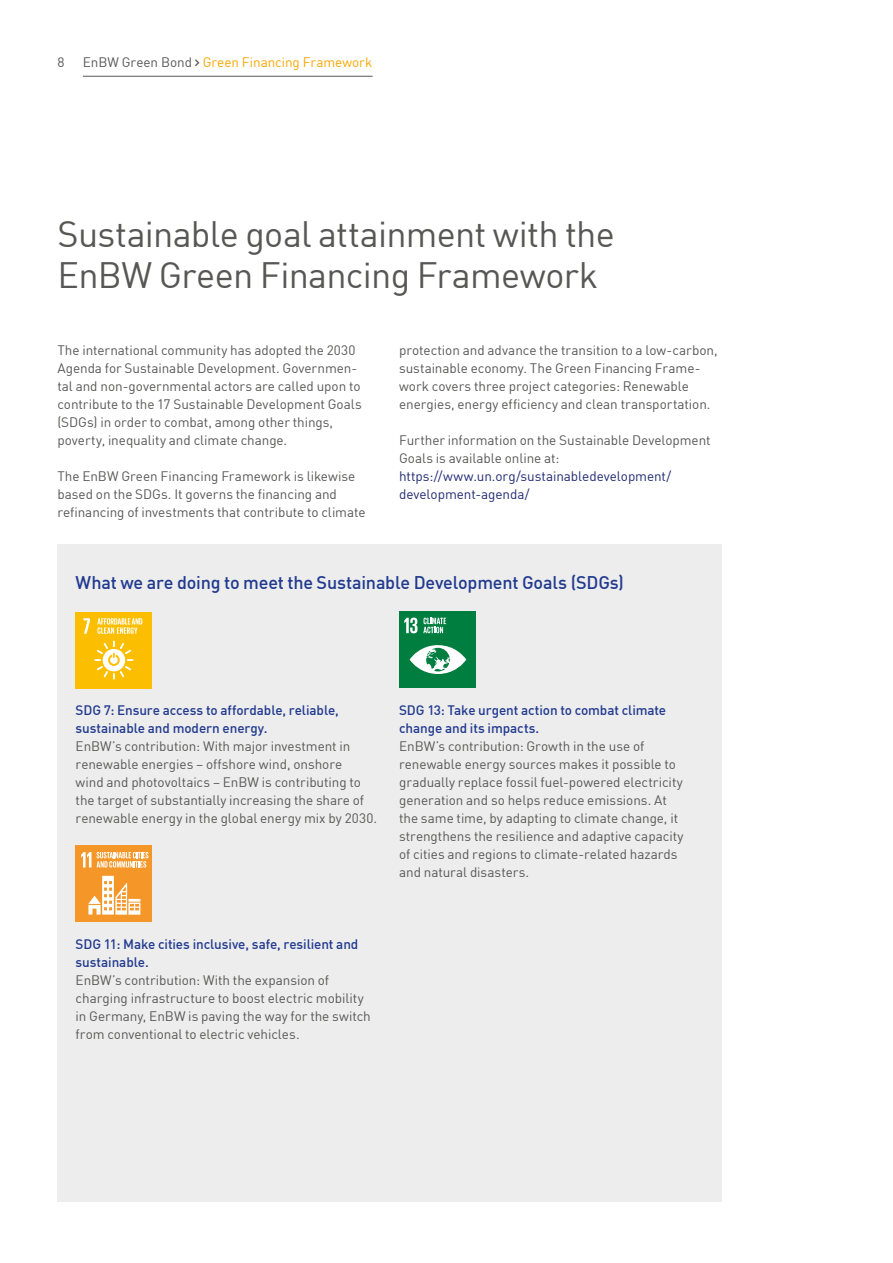
<style>
.page{position:relative;width:893px;height:1263px;background:#fff}
.page>*{position:absolute;margin:0;border:0;box-sizing:border-box;transform-origin:0 0}
.t1{font:36px/40.5px "En BWDIN Pro";letter-spacing:-.02em;color:#575756}
.t2{font:500 18px "En BWDIN Pro";letter-spacing:-.01em;color:#213a8f}
.t3{font:13.5px/18px "En BWDIN Pro";letter-spacing:-.005em;color:#575756}
.t4{font:500 13.5px/18px "En BWDIN Pro";letter-spacing:-.005em;color:#213a8f}
.t5{font:13.5px/18px "En BWDIN Pro";letter-spacing:-.005em;color:#212a72}
.t6{font:13.5px "En BWDIN Pro";letter-spacing:-.005em;color:#f7a600}
.s1{color:#575756}
</style>
<div class="page">
<hr style="left:83px;top:76px;width:290px;height:1px;background:#575756">
<div style="left:57px;top:544px;width:665px;height:657px;background:#ededed"></div>
<div style="left:76px;top:846px;width:76px;height:76px;background:#f49728"></div>
<svg style="left:81px;top:852px;width:10px;height:15px"></svg>
<svg style="left:88px;top:876px;width:52px;height:39px"></svg>
<svg style="left:97px;top:852px;width:52px;height:15px"></svg>
<div style="left:76px;top:612px;width:76px;height:76px;background:#fcbe00"></div>
<svg style="left:83px;top:618px;width:7px;height:16px"></svg>
<svg style="left:94px;top:640px;width:39px;height:40px"></svg>
<svg style="left:97px;top:618px;width:45px;height:16px"></svg>
<div style="left:399px;top:611px;width:77px;height:77px;background:#007e3f"></div>
<svg style="left:404px;top:617px;width:13px;height:16px"></svg>
<svg style="left:410px;top:645px;width:56px;height:29px"></svg>
<svg style="left:423px;top:618px;width:23px;height:15px"></svg>
<p class="t3" style="left:57px;top:52px;width:9px">8</p>
<p class="t6" style="left:83px;top:52px;width:291px"><span class="s1">EnBW Green Bond ›</span> Green Financing Framework</p>
<h1 class="t1" style="left:57px;top:210px;width:559px">Sustainable goal attainment with the<br>EnBW Green Financing Framework</h1>
<p class="t3" style="left:57px;top:340px;width:306px">The international community has adopted the 2030<br>Agenda for Sustainable Development. Governmen&shy;tal and non-governmental actors are called upon to contribute to the 17 Sustainable Development Goals (SDGs) in order to combat, among other things, poverty, inequality and climate change.</p>
<p class="t3" style="left:57px;top:466px;width:310px">The EnBW Green Financing Framework is likewise based on the SDGs. It governs the financing and refinancing of investments that contribute to climate</p>
<p class="t3" style="left:399px;top:340px;width:320px">protection and advance the transition to a low-carbon, sustainable economy. The Green Financing Frame&shy;work covers three project categories: Renewable energies, energy efficiency and clean transportation.</p>
<p class="t3" style="left:399px;top:430px;width:313px">Further information on the Sustainable Development<br>Goals is available online at:</p>
<p class="t5" style="left:399px;top:466px;width:274px">https://www.un.org/sustainabledevelopment/ development-agenda/</p>
<h2 class="t2" style="left:76px;top:568px;width:550px">What we are doing to meet the Sustainable Development Goals (SDGs)</h2>
<p class="t4" style="left:76px;top:700px;width:265px">SDG 7: Ensure access to affordable, reliable, sustainable and modern energy.</p>
<p class="t3" style="left:76px;top:736px;width:303px">EnBW’s contribution: With major investment in renewable energies – offshore wind, onshore<br>wind and photovoltaics – EnBW is contributing to the target of substantially increasing the share of renewable energy in the global energy mix by 2030.</p>
<p class="t4" style="left:399px;top:699px;width:269px">SDG 13: Take urgent action to combat climate change and its impacts.</p>
<p class="t3" style="left:399px;top:736px;width:286px">EnBW’s contribution: Growth in the use of renewable energy sources makes it possible to gradually replace fossil fuel-powered electricity generation and so helps reduce emissions. At the same time, by adapting to climate change, it strengthens the resilience and adaptive capacity of cities and regions to climate-related hazards and natural disasters.</p>
<p class="t4" style="left:76px;top:934px;width:284px">SDG 11: Make cities inclusive, safe, resilient and sustainable.</p>
<p class="t3" style="left:76px;top:970px;width:297px">EnBW’s contribution: With the expansion of charging infrastructure to boost electric mobility in Germany, EnBW is paving the way for the switch from conventional to electric vehicles.</p>
</div>
